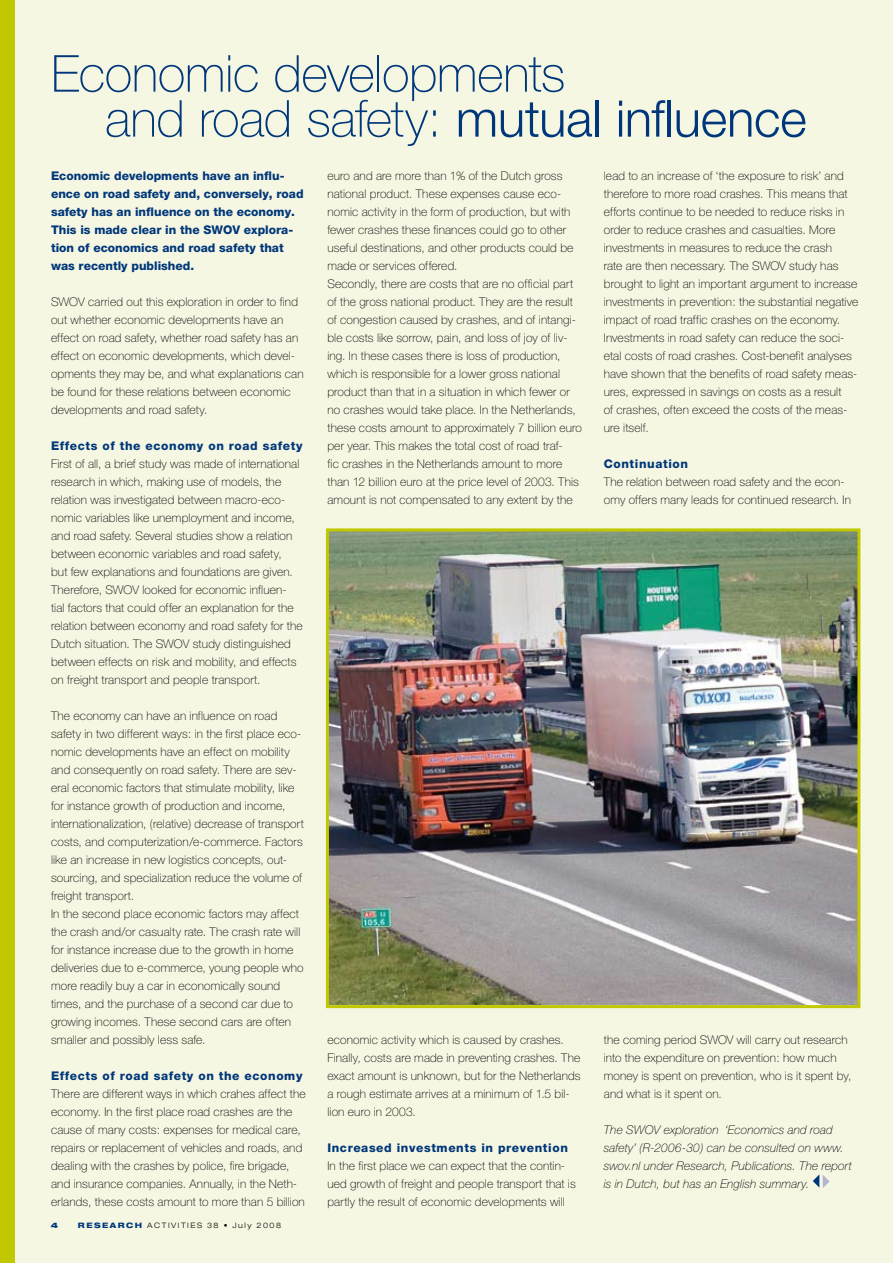
<style>
.page{position:relative;width:893px;height:1263px;background:#f6f7e3}
.page>*{position:absolute;margin:0;border:0;box-sizing:border-box;transform-origin:0 0}
.t1{font:100 51px/45px "Helvetica Neue CE";letter-spacing:-.01em;color:#00377a}
.t2{font:100 12px/18px "Helvetica Neue CE";letter-spacing:.015em;color:#000}
.t3{font:800 12px/18px "Helvetica Neue CE";color:#00377a}
.t4{font:italic 100 12px/18px "Helvetica Neue CE";letter-spacing:.01em;color:#000}
.t5{font:800 12px "Helvetica Neue CE";letter-spacing:.05em;color:#00377a}
.t6{font:300 expanded 7.5px "Helvetica Neue";letter-spacing:.2em;color:#000}
.t7{font:900 expanded 7.5px "Helvetica Neue";color:#00377a}
.s1{font-weight:300}
.s2{font-weight:800;color:#00377a}
</style>
<div class="page">
<div style="left:0;top:0;width:15px;height:1263px;background:#c1c800"></div>
<svg style="left:813px;top:1174px;width:16px;height:14px"></svg>
<img style="left:330px;top:532px;width:526px;height:472px">
<div style="left:326px;top:528px;width:534px;height:480px;border:3px solid #c1c800"></div>
<h1 class="t1" style="left:105px;top:52px;width:703px;text-indent:-54px">Economic developments<br>and road safety: <span class="s1">mutual influence</span></h1>
<p class="t3" style="left:51px;top:167px;width:254px">Economic developments have an influ&shy;ence on road safety and, conversely, road safety has an influence on the economy.<br>This is made clear in the SWOV explora&shy;tion of economics and road safety that was recently published.</p>
<p class="t2" style="left:51px;top:293px;width:254px">SWOV carried out this exploration in order to find out whether economic developments have an effect on road safety, whether road safety has an effect on economic developments, which devel&shy;opments they may be, and what explanations can be found for these relations between economic developments and road safety.</p>
<p class="t5" style="left:51px;top:438px;width:253px">Effects of the economy on road safety</p>
<p class="t2" style="left:51px;top:455px;width:253px">First of all, a brief study was made of international research in which, making use of models, the relation was investigated between macro-eco&shy;nomic variables like unemployment and income, and road safety. Several studies show a relation between economic variables and road safety,<br>but few explanations and foundations are given.<br>Therefore, SWOV looked for economic influen&shy;tial factors that could offer an explanation for the relation between economy and road safety for the Dutch situation. The SWOV study distinguished between effects on risk and mobility, and effects on freight transport and people transport.</p>
<p class="t2" style="left:51px;top:707px;width:254px">The economy can have an influence on road safety in two different ways: in the first place eco&shy;nomic developments have an effect on mobility and consequently on road safety. There are sev&shy;eral economic factors that stimulate mobility, like for instance growth of production and income, internationalization, (relative) decrease of transport costs, and computerization/e-commerce. Factors like an increase in new logistics concepts, out&shy;sourcing, and specialization reduce the volume of freight transport.<br>In the second place economic factors may affect the crash and/or casualty rate. The crash rate will for instance increase due to the growth in home deliveries due to e-commerce, young people who more readily buy a car in economically sound times, and the purchase of a second car due to growing incomes. These second cars are often smaller and possibly less safe.</p>
<p class="t5" style="left:51px;top:1068px;width:253px">Effects of road safety on the economy</p>
<p class="t2" style="left:51px;top:1085px;width:256px">There are different ways in which crahes affect the economy. In the first place road crashes are the cause of many costs: expenses for medical care, repairs or replacement of vehicles and roads, and dealing with the crashes by police, fire brigade, and insurance companies. Annually, in the Neth&shy;erlands, these costs amount to more than 5 billion</p>
<p class="t2" style="left:327px;top:167px;width:256px">euro and are more than 1% of the Dutch gross national product. These expenses cause eco&shy;nomic activity in the form of production, but with fewer crashes these finances could go to other useful destinations, and other products could be made or services offered.<br>Secondly, there are costs that are no official part of the gross national product. They are the result of congestion caused by crashes, and of intangi&shy;ble costs like sorrow, pain, and loss of joy of liv&shy;ing. In these cases there is loss of production, which is responsible for a lower gross national product than that in a situation in which fewer or no crashes would take place. In the Netherlands, these costs amount to approximately 7 billion euro per year. This makes the total cost of road traf-<br>fic crashes in the Netherlands amount to more than 12 billion euro at the price level of 2003. This amount is not compensated to any extent by the</p>
<p class="t2" style="left:604px;top:167px;width:256px">lead to an increase of ‘the exposure to risk’ and therefore to more road crashes. This means that efforts continue to be needed to reduce risks in order to reduce crashes and casualties. More investments in measures to reduce the crash<br>rate are then necessary. The SWOV study has brought to light an important argument to increase investments in prevention: the substantial negative impact of road traffic crashes on the economy.<br>Investments in road safety can reduce the soci&shy;etal costs of road crashes. Cost-benefit analyses have shown that the benefits of road safety meas&shy;ures, expressed in savings on costs as a result<br>of crashes, often exceed the costs of the meas&shy;ure itself.</p>
<p class="t5" style="left:604px;top:456px;width:86px">Continuation</p>
<p class="t2" style="left:604px;top:473px;width:249px">The relation between road safety and the econ&shy;omy offers many leads for continued research. In</p>
<p class="t2" style="left:604px;top:1031px;width:249px">the coming period SWOV will carry out research into the expenditure on prevention: how much money is spent on prevention, who is it spent by, and what is it spent on.</p>
<p class="t4" style="left:604px;top:1121px;width:250px">The SWOV exploration ‘Economics and road safety’ (R-2006-30) can be consulted on www. swov.nl under Research, Publications. The report is in Dutch, but has an English summary.</p>
<p class="t2" style="left:327px;top:1031px;width:255px">economic activity which is caused by crashes.<br>Finally, costs are made in preventing crashes. The exact amount is unknown, but for the Netherlands a rough estimate arrives at a minimum of 1.5 bil&shy;lion euro in 2003.</p>
<p class="t5" style="left:327px;top:1140px;width:242px">Increased investments in prevention</p>
<p class="t2" style="left:327px;top:1157px;width:250px">In the first place we can expect that the contin&shy;ued growth of freight and people transport that is partly the result of economic developments will</p>
<p class="t7" style="left:51px;top:1220px;width:9px">4</p>
<p class="t6" style="left:78px;top:1221px;width:205px"><span class="s2">RESEARCH</span> ACTIVITIES 38 • July 2008</p>
</div>
